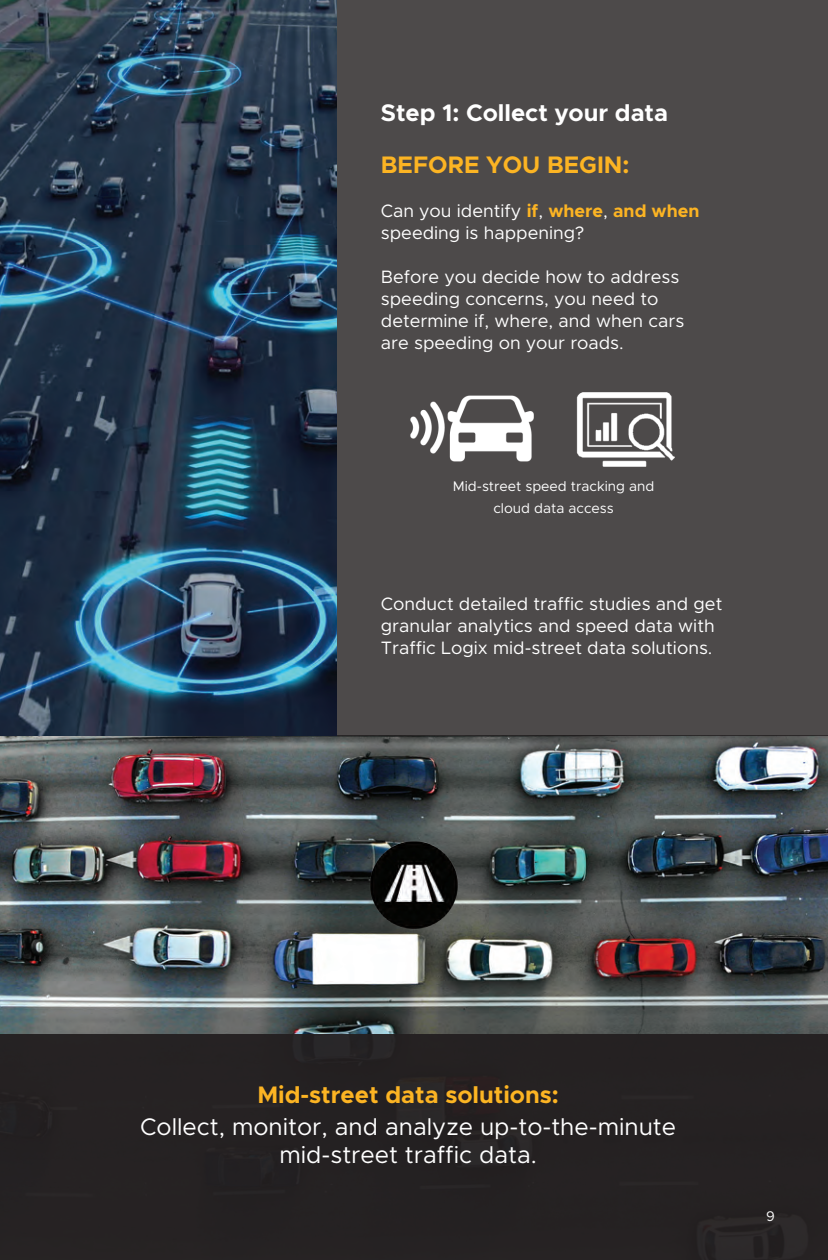
<style>
.page{position:relative;width:828px;height:1260px;background:#fff}
.page>*{position:absolute;margin:0;border:0;box-sizing:border-box;transform-origin:0 0}
.t1{font:24px/28.8px "Metropolis";color:#fff;text-align:center}
.t2{font:700 24px "Metropolis";color:#fcb423}
.t3{font:700 24px "Metropolis";color:#fff}
.t4{font:18px/22px "Metropolis";color:#fff}
.t5{font:14px/22px "Metropolis";color:#fff;text-align:center}
.s1{font-weight:700;color:#fcb423}
</style>
<div class="page">
<img style="left:0;top:735px;width:828px;height:300px">
<div style="left:336px;top:0;width:492px;height:735px;background:#4d4a4a"></div>
<img style="left:0;top:0;width:336px;height:735px">
<img style="left:410px;top:392px;width:264px;height:74px">
<div style="left:0;top:1035px;width:828px;height:225px;background:#231f20"></div>
<img style="left:368px;top:839px;width:92px;height:92px">
<h1 class="t3" style="left:381px;top:97px;width:289px">Step 1: Collect your data</h1>
<h1 class="t2" style="left:381px;top:149px;width:250px">BEFORE YOU BEGIN:</h1>
<p class="t4" style="left:381px;top:199px;width:320px">Can you identify <span class="s1">if</span>, <span class="s1">where</span>, <span class="s1">and when </span>speeding is happening?</p>
<p class="t4" style="left:381px;top:265px;width:305px">Before you decide how to address speeding concerns, you need to determine if, where, and when cars are speeding on your roads.</p>
<p class="t5" style="left:453px;top:475px;width:203px">Mid-street speed tracking and cloud data access</p>
<p class="t4" style="left:381px;top:593px;width:343px">Conduct detailed traffic studies and get granular analytics and speed data with<br>Traffic Logix mid-street data solutions.</p>
<h1 class="t2" style="left:257px;top:1079px;width:303px">Mid-street data solutions:</h1>
<h1 class="t1" style="left:140px;top:1112px;width:537px">Collect, monitor, and analyze up-to-the-minute mid-street traffic data.</h1>
<p class="t5" style="left:766px;top:1205px;width:10px">9</p>
</div>
